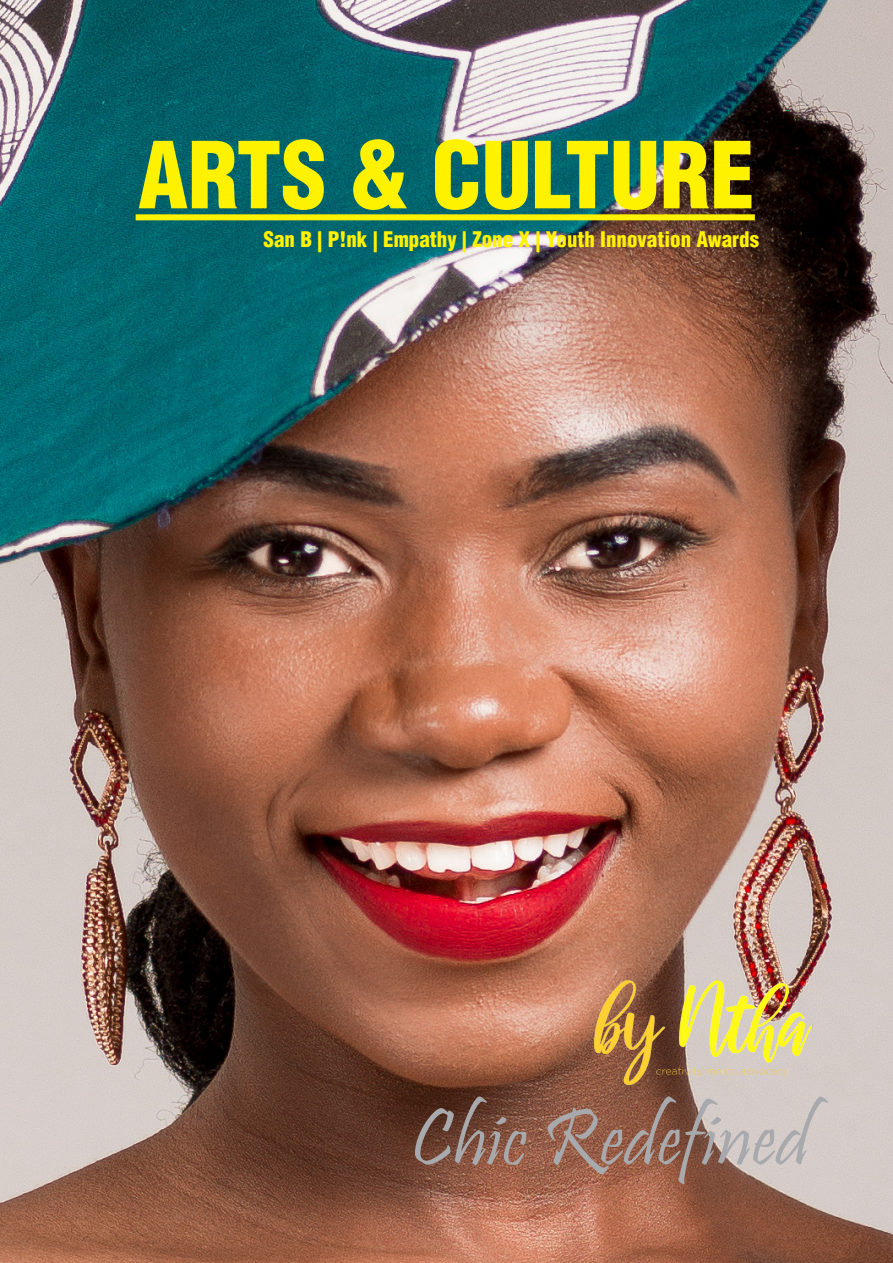
<style>
.page{position:relative;width:893px;height:1263px;background:#fff}
.page>*{position:absolute;margin:0;border:0;box-sizing:border-box;transform-origin:0 0}
.t1{font:900 condensed 90px "Helvetica";color:#fff200}
.t2{font:82.5px "Pristina";color:#a7a9ac}
.t3{font:900 condensed 21px "Helvetica";color:#fff200}
</style>
<div class="page">
<img style="left:0;top:0;width:893px;height:1263px">
<div style="left:136px;top:214px;width:619px;height:6px;background:#fff200"></div>
<img style="left:526px;top:956px;width:354px;height:153px">
<h1 class="t1" style="left:138px;top:118px;width:618px">ARTS &amp; CULTURE</h1>
<p class="t3" style="left:264px;top:226px;width:497px">San B | P!nk | Empathy | Zone X | Youth Innovation Awards</p>
<h2 class="t2" style="left:411px;top:1092px;width:400px">Chic Redefined</h2>
</div>
